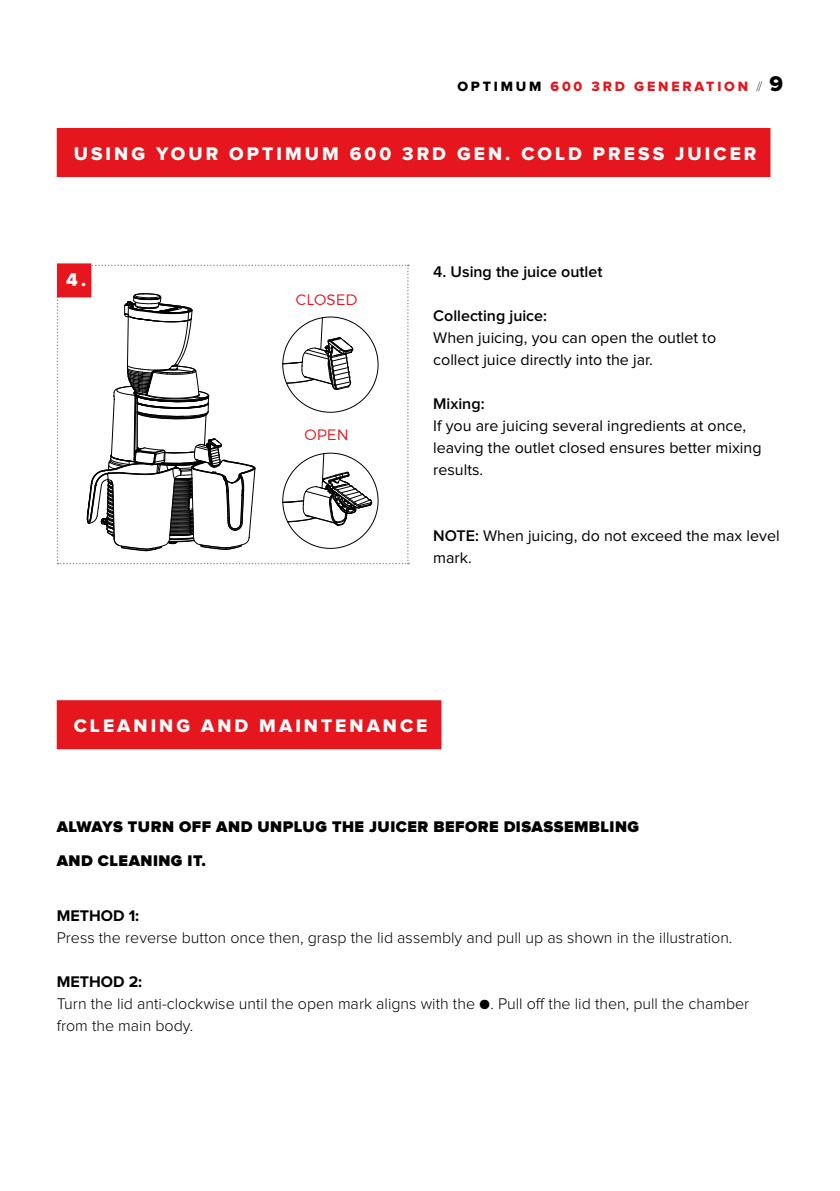
<style>
.page{position:relative;width:840px;height:1191px;background:#fff}
.page>*{position:absolute;margin:0;border:0;box-sizing:border-box;transform-origin:0 0}
.t1{font:19px "Proxima Nova Extrabld";letter-spacing:.16em;color:#fff}
.t2{font:16px/22px "Proxima Nova";color:#000}
.t3{font:300 16px/22px "Proxima Nova";color:#000}
.t4{font:900 16px/33.4px "Proxima Nova";letter-spacing:.03em;color:#000}
.t5{font:600 16px "Proxima Nova";color:#000}
.t6{font:700 16px "Proxima Nova";color:#000}
.t7{font:300 15px "Montserrat";color:#e5161d}
.t8{font:14px "Proxima Nova Extrabld";letter-spacing:.2em;color:#e5161d}
.s1{color:#000}
.s2{font-family:"Proxima Nova";font-weight:100;color:#000}
.s3{font-size:22px;color:#000}
.s4{font-weight:600}
</style>
<div class="page">
<div style="left:57px;top:128px;width:713px;height:49px;background:#e5161d"></div>
<div style="left:57px;top:700px;width:384px;height:49px;background:#e5161d"></div>
<div style="left:57px;top:263px;width:34px;height:34px;background:#e5161d"></div>
<svg style="left:57px;top:265px;width:351px;height:299px"></svg>
<p class="t8" style="left:457px;top:80px;width:327px"><span class="s1">OPTIMUM</span> 600 3RD GENERATION <span class="s2">//</span> <span class="s3">9</span></p>
<p class="t1" style="left:74px;top:145px;width:683px">USING YOUR OPTIMUM 600 3RD GEN. COLD PRESS JUICER</p>
<p class="t1" style="left:66px;top:271px;width:22px">4.</p>
<p class="t5" style="left:433px;top:265px;width:171px">4. Using the juice outlet</p>
<p class="t5" style="left:433px;top:309px;width:115px">Collecting juice:</p>
<p class="t2" style="left:433px;top:328px;width:284px">When juicing, you can open the outlet to collect juice directly into the jar.</p>
<p class="t5" style="left:433px;top:397px;width:53px">Mixing:</p>
<p class="t2" style="left:433px;top:416px;width:329px">If you are juicing several ingredients at once, leaving the outlet closed ensures better mixing results.</p>
<p class="t7" style="left:296px;top:290px;width:63px">CLOSED</p>
<p class="t7" style="left:304px;top:425px;width:46px">OPEN</p>
<p class="t2" style="left:433px;top:526px;width:347px"><span class="s4">NOTE:</span> When juicing, do not exceed the max level mark.</p>
<p class="t1" style="left:74px;top:717px;width:355px">CLEANING AND MAINTENANCE</p>
<p class="t4" style="left:57px;top:811px;width:583px">ALWAYS TURN OFF AND UNPLUG THE JUICER BEFORE DISASSEMBLING<br>AND CLEANING IT.</p>
<p class="t6" style="left:57px;top:908px;width:84px">METHOD 1:</p>
<p class="t3" style="left:57px;top:927px;width:676px">Press the reverse button once then, grasp the lid assembly and pull up as shown in the illustration.</p>
<p class="t6" style="left:57px;top:974px;width:87px">METHOD 2:</p>
<p class="t3" style="left:57px;top:993px;width:693px">Turn the lid anti-clockwise until the open mark aligns with the ●. Pull off the lid then, pull the chamber from the main body.</p>
</div>
